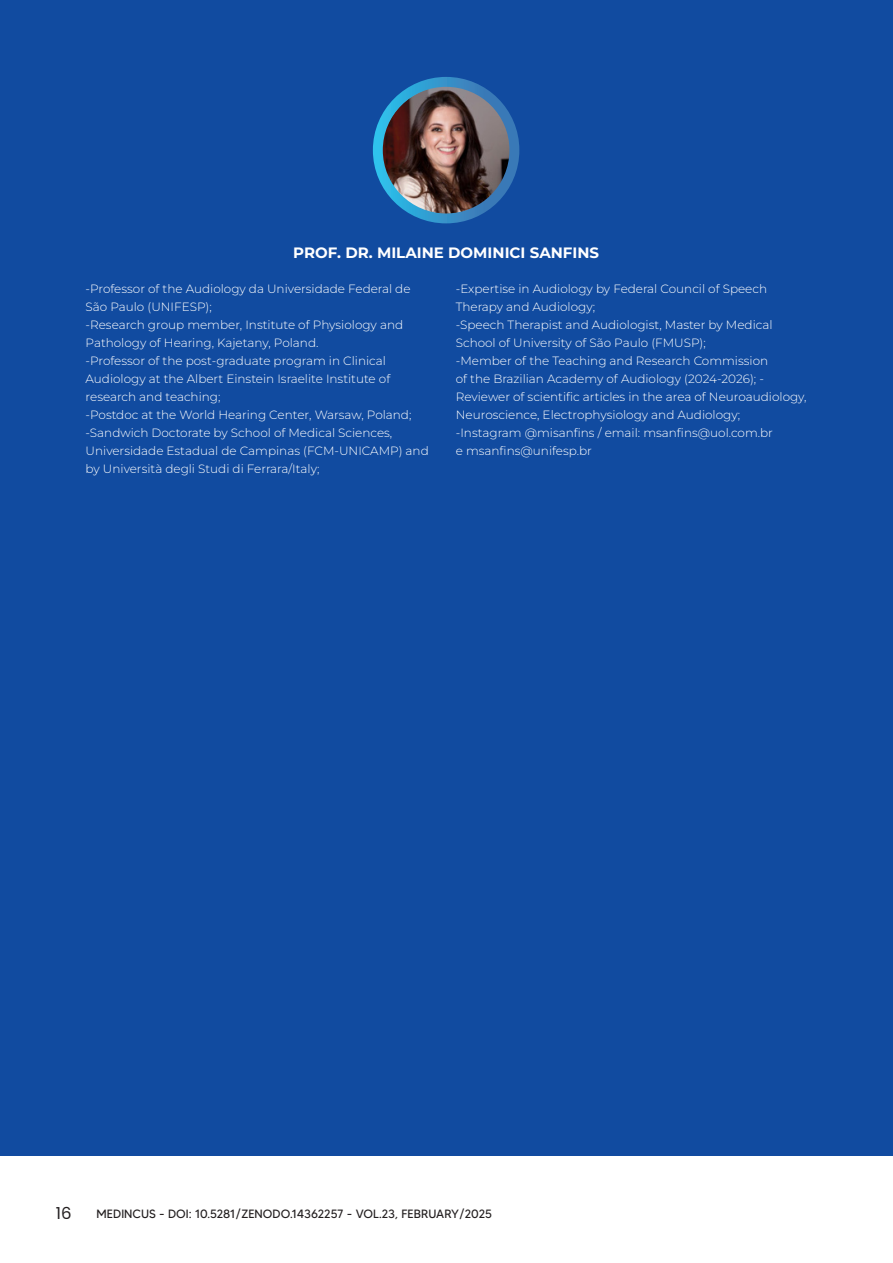
<style>
.page{position:relative;width:893px;height:1263px;background:#fff}
.page>*{position:absolute;margin:0;border:0;box-sizing:border-box;transform-origin:0 0}
.t1{font:16.5px "Poppins";color:#231f20}
.Name{font:700 15px "Montserrat";color:#fff}
.body_text{font:300 12px/18px "Montserrat";color:#fff}
.t2{font:12px "MADETOMMY";color:#231f20}
</style>
<div class="page">
<div style="left:0;top:0;width:893px;height:1156px;background:#114ba0"></div>
<img style="left:382px;top:86px;width:132px;height:132px;border-radius:65px">
<div style="left:373px;top:77px;width:146px;height:146px;border:10px solid #fff;border-radius:50%"></div>
<p class="Name" style="left:293px;top:241px;width:307px">PROF. DR. MILAINE DOMINICI SANFINS</p>
<p class="body_text" style="left:456px;top:279px;width:352px">-Expertise in Audiology by Federal Council of Speech Therapy and Audiology;<br>-Speech Therapist and Audiologist, Master by Medical School of University of São Paulo (FMUSP);<br>-Member of the Teaching and Research Commission<br>of the Brazilian Academy of Audiology (2024-2026); - Reviewer of scientific articles in the area of Neuroaudiology, Neuroscience, Electrophysiology and Audiology; -Instagram @misanfins / email: msanfins@uol.com.br<br>e msanfins@unifesp.br</p>
<p class="body_text" style="left:86px;top:279px;width:326px">-Professor of the Audiology da Universidade Federal de<br>São Paulo (UNIFESP);</p>
<p class="body_text" style="left:86px;top:315px;width:319px">-Research group member, Institute of Physiology and<br>Pathology of Hearing, Kajetany, Poland.</p>
<p class="body_text" style="left:86px;top:351px;width:306px">-Professor of the post-graduate program in Clinical<br>Audiology at the Albert Einstein Israelite Institute of research and teaching;</p>
<p class="body_text" style="left:86px;top:405px;width:345px">-Postdoc at the World Hearing Center, Warsaw, Poland; -Sandwich Doctorate by School of Medical Sciences, Universidade Estadual de Campinas (FCM-UNICAMP) and by Università degli Studi di Ferrara/Italy;</p>
<h1 class="t1" style="left:56px;top:1203px;width:17px">16</h1>
<p class="t2" style="left:97px;top:1206px;width:397px">MEDINCUS - DOI: 10.5281/ZENODO.14362257 - VOL.23, FEBRUARY/2025</p>
</div>
